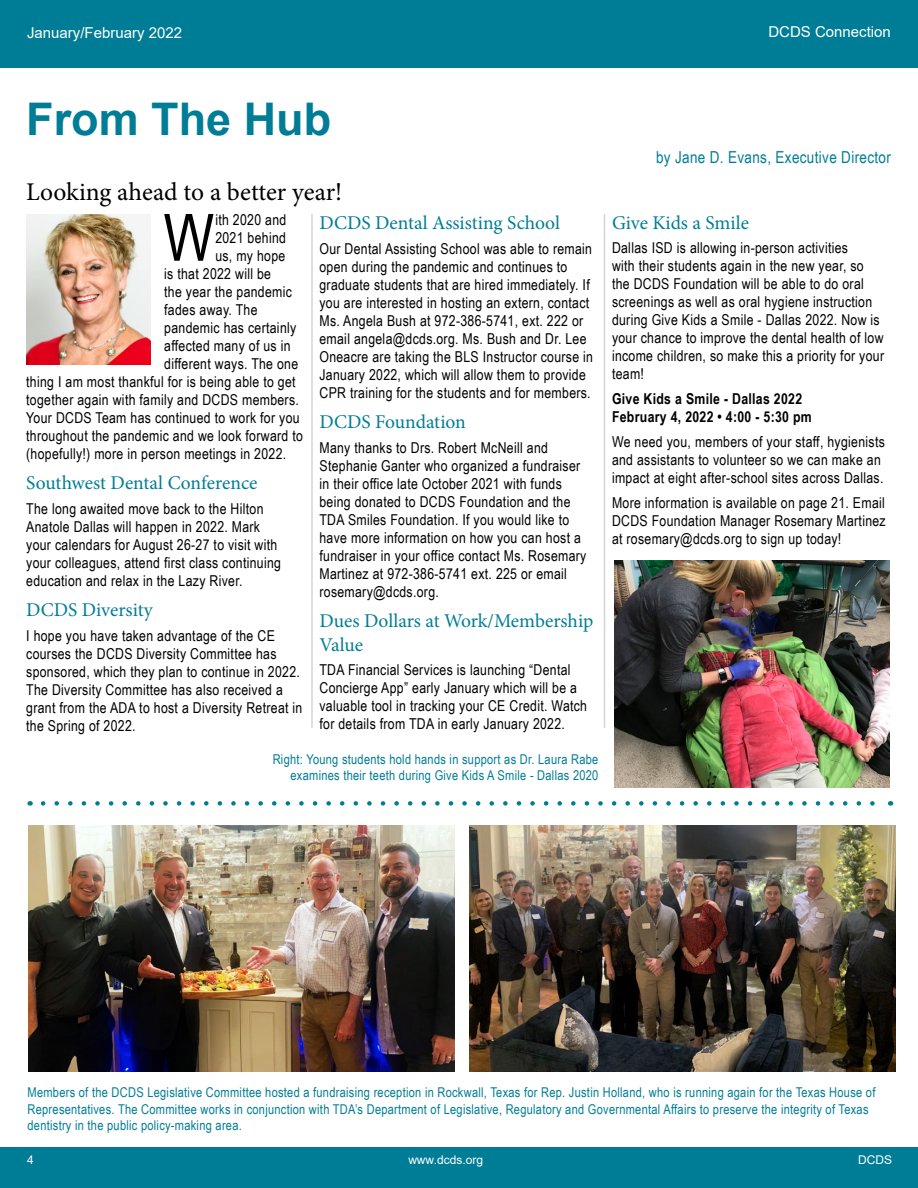
<style>
.page{position:relative;width:918px;height:1188px;background:#fff}
.page>*{position:absolute;margin:0;border:0;box-sizing:border-box;transform-origin:0 0}
.t1{font:65.25px "Arial Narrow";color:#000}
.t2{font:700 45px "Arial";color:#007d96}
.t3{font:25.5px "Minion Pro";color:#000}
.t4{font:19.5px/23.4px "Minion Pro";color:#007d96}
.t5{font:16.5px "Arial Narrow";letter-spacing:.02em;color:#007d96}
.t6{font:15px/18px "Arial Narrow";letter-spacing:.02em;color:#000}
.t7{font:700 15px/18px "Arial Narrow";letter-spacing:.02em;color:#000}
.t8{font:15px "Arial";color:#fff}
.t9{font:13.5px/16.2px "Arial Narrow";letter-spacing:.02em;color:#007d96}
.t10{font:12px "Arial";color:#fff}
</style>
<div class="page">
<div style="left:0;top:0;width:918px;height:60px;background:#007d96"></div>
<div style="left:0;top:51px;width:918px;height:17px;background:#007d96"></div>
<div style="left:0;top:1148px;width:918px;height:40px;background:#007d96"></div>
<img style="left:27px;top:215px;width:123px;height:150px">
<hr style="left:604px;top:214px;width:1px;height:514px;background:#d3d5d6">
<hr style="left:311px;top:214px;width:2px;height:514px;background:#d3d5d6">
<svg style="left:43px;top:801px;width:832px;height:5px"></svg>
<img style="left:28px;top:826px;width:427px;height:246px">
<img style="left:469px;top:826px;width:426px;height:246px">
<img style="left:614px;top:560px;width:275px;height:227px">
<p class="t8" style="left:27px;top:22px;width:157px">January/February 2022</p>
<p class="t8" style="left:768px;top:22px;width:124px">DCDS Connection</p>
<h2 class="t2" style="left:26px;top:88px;width:307px">From The Hub</h2>
<h3 class="t3" style="left:26px;top:175px;width:317px">Looking ahead to a better year!</h3>
<h1 class="t1" style="left:164px;top:190px;width:52px">W</h1>
<p class="t6" style="left:215px;top:210px;width:73px">ith 2020 and</p>
<p class="t6" style="left:215px;top:228px;width:72px">2021 behind</p>
<p class="t6" style="left:215px;top:246px;width:72px">us, my hope</p>
<p class="t6" style="left:164px;top:264px;width:108px">is that 2022 will be</p>
<p class="t6" style="left:164px;top:282px;width:129px">the year the pandemic</p>
<p class="t6" style="left:164px;top:300px;width:95px">fades away. The</p>
<p class="t6" style="left:164px;top:318px;width:134px">pandemic has certainly</p>
<p class="t6" style="left:164px;top:336px;width:128px">affected many of us in</p>
<p class="t6" style="left:164px;top:354px;width:136px">different ways. The one</p>
<p class="t6" style="left:26px;top:372px;width:271px">thing I am most thankful for is being able to get</p>
<p class="t6" style="left:26px;top:390px;width:274px">together again with family and DCDS members.</p>
<p class="t6" style="left:26px;top:408px;width:275px">Your DCDS Team has continued to work for you</p>
<p class="t6" style="left:26px;top:426px;width:278px">throughout the pandemic and we look forward to</p>
<p class="t6" style="left:26px;top:444px;width:262px">(hopefully!) more in person meetings in 2022.</p>
<h3 class="t4" style="left:26px;top:471px;width:233px">Southwest Dental Conference</h3>
<p class="t6" style="left:26px;top:499px;width:256px">The long awaited move back to the Hilton Anatole Dallas will happen in 2022. Mark your calendars for August 26-27 to visit with your colleagues, attend first class continuing education and relax in the Lazy River.</p>
<h3 class="t4" style="left:26px;top:598px;width:128px">DCDS Diversity</h3>
<p class="t6" style="left:26px;top:626px;width:278px">I hope you have taken advantage of the CE courses the DCDS Diversity Committee has sponsored, which they plan to continue in 2022.<br>The Diversity Committee has also received a grant from the ADA to host a Diversity Retreat in the Spring of 2022.</p>
<h3 class="t4" style="left:320px;top:212px;width:242px">DCDS Dental Assisting School</h3>
<p class="t6" style="left:320px;top:239px;width:275px">Our Dental Assisting School was able to remain open during the pandemic and continues to graduate students that are hired immediately. If you are interested in hosting an extern, contact Ms. Angela Bush at 972-386-5741, ext. 222 or email angela@dcds.org. Ms. Bush and Dr. Lee Oneacre are taking the BLS Instructor course in January 2022, which will allow them to provide CPR training for the students and for members.</p>
<h3 class="t4" style="left:320px;top:410px;width:148px">DCDS Foundation</h3>
<p class="t6" style="left:320px;top:438px;width:268px">Many thanks to Drs. Robert McNeill and Stephanie Ganter who organized a fundraiser in their office late October 2021 with funds being donated to DCDS Foundation and the TDA Smiles Foundation. If you would like to have more information on how you can host a fundraiser in your office contact Ms. Rosemary Martinez at 972-386-5741 ext. 225 or email rosemary@dcds.org.</p>
<h3 class="t4" style="left:320px;top:609px;width:275px">Dues Dollars at Work/Membership<br>Value</h3>
<p class="t6" style="left:320px;top:660px;width:269px">TDA Financial Services is launching “Dental Concierge App” early January which will be a valuable tool in tracking your CE Credit. Watch for details from TDA in early January 2022.</p>
<p class="t9" style="left:273px;top:750px;width:327px;text-align:right">Right: Young students hold hands in support as Dr. Laura Rabe examines their teeth during Give Kids A Smile - Dallas 2020</p>
<p class="t5" style="left:656px;top:145px;width:236px">by Jane D. Evans, Executive Director</p>
<h3 class="t4" style="left:612px;top:211px;width:139px">Give Kids a Smile</h3>
<p class="t6" style="left:612px;top:239px;width:274px">Dallas ISD is allowing in-person activities<br>with their students again in the new year, so the DCDS Foundation will be able to do oral screenings as well as oral hygiene instruction during Give Kids a Smile - Dallas 2022. Now is your chance to improve the dental health of low income children, so make this a priority for your team!</p>
<p class="t7" style="left:612px;top:390px;width:201px">Give Kids a Smile - Dallas 2022<br>February 4, 2022 • 4:00 - 5:30 pm</p>
<p class="t6" style="left:612px;top:432px;width:274px">We need you, members of your staff, hygienists and assistants to volunteer so we can make an impact at eight after-school sites across Dallas.</p>
<p class="t6" style="left:612px;top:493px;width:275px;text-align:justify">More information is available on page 21. Email DCDS Foundation Manager Rosemary Martinez at rosemary@dcds.org to sign up today!</p>
<p class="t9" style="left:28px;top:1084px;width:849px">Members of the DCDS Legislative Committee hosted a fundraising reception in Rockwall, Texas for Rep. Justin Holland, who is running again for the Texas House of<br>Representatives. The Committee works in conjunction with TDA’s Department of Legislative, Regulatory and Governmental Affairs to preserve the integrity of Texas dentistry in the public policy-making area.</p>
<p class="t10" style="left:27px;top:1152px;width:8px">4</p>
<p class="t10" style="left:408px;top:1152px;width:76px">www.dcds.org</p>
<p class="t10" style="left:858px;top:1152px;width:35px">DCDS</p>
</div>
